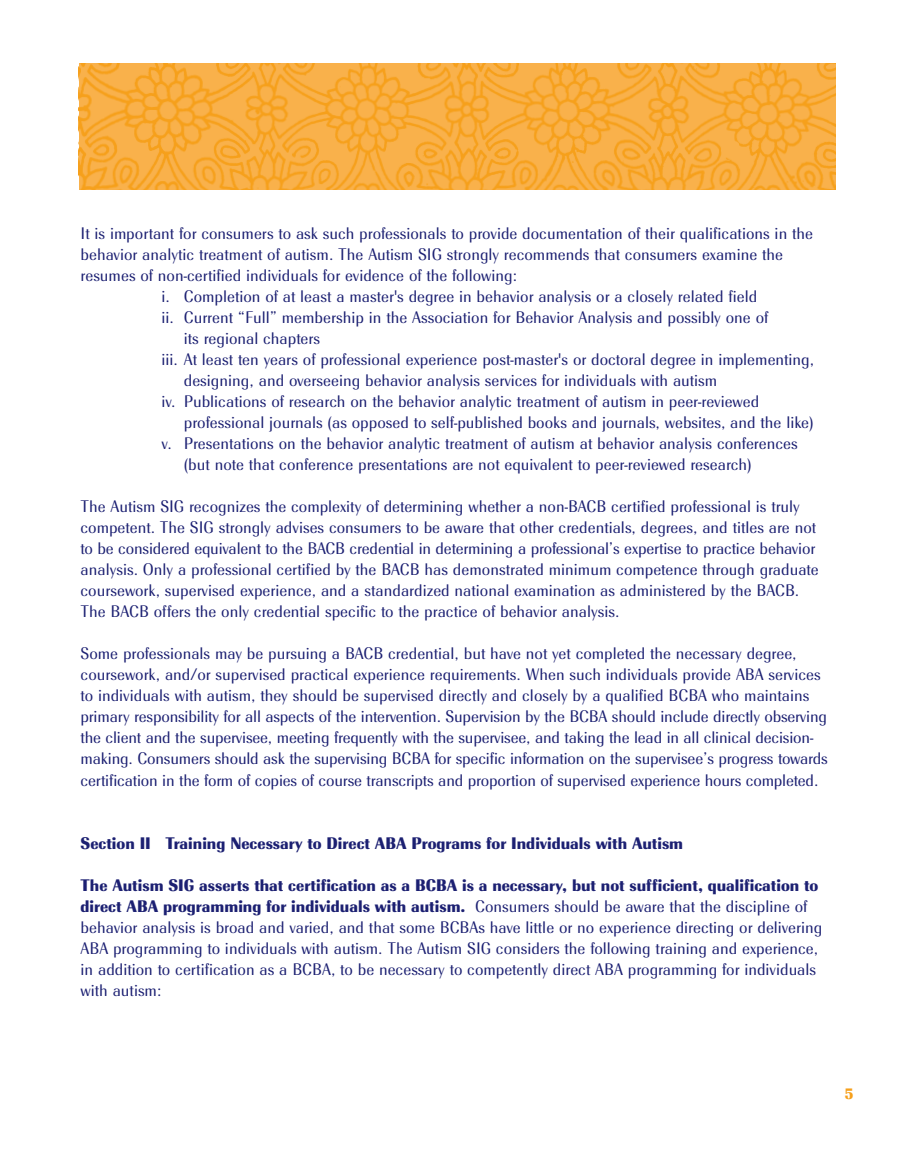
<style>
.page{position:relative;width:914px;height:1166px;background:#fff}
.page>*{position:absolute;margin:0;border:0;box-sizing:border-box;transform-origin:0 0}
.t1{font:17.5px/21px "Radiant EF Text";color:#1c2072}
.t2{font:900 17.5px "Radiant EF Text";color:#1c2072}
.t3{font:900 15.75px "Radiant EF Text";color:#f6a01b}
.s1{font-weight:900}
</style>
<div class="page">
<img style="left:79px;top:63px;width:756px;height:126px">
<p class="t1" style="left:80px;top:223px;width:734px">It is important for consumers to ask such professionals to provide documentation of their qualifications in the</p>
<p class="t1" style="left:80px;top:244px;width:704px">behavior analytic treatment of autism. The Autism SIG strongly recommends that consumers examine the</p>
<p class="t1" style="left:80px;top:265px;width:438px">resumes of non-certified individuals for evidence of the following:</p>
<p class="t1" style="left:161px;top:286px;width:597px">i. Completion of at least a master's degree in behavior analysis or a closely related field</p>
<p class="t1" style="left:161px;top:307px;width:608px">ii. Current “Full” membership in the Association for Behavior Analysis and possibly one of</p>
<p class="t1" style="left:184px;top:328px;width:138px">its regional chapters</p>
<p class="t1" style="left:161px;top:349px;width:654px">iii. At least ten years of professional experience post-master's or doctoral degree in implementing,</p>
<p class="t1" style="left:184px;top:370px;width:535px">designing, and overseeing behavior analysis services for individuals with autism</p>
<p class="t1" style="left:161px;top:391px;width:599px">iv. Publications of research on the behavior analytic treatment of autism in peer-reviewed</p>
<p class="t1" style="left:184px;top:412px;width:631px">professional journals (as opposed to self-published books and journals, websites, and the like)</p>
<p class="t1" style="left:161px;top:433px;width:637px">v. Presentations on the behavior analytic treatment of autism at behavior analysis conferences</p>
<p class="t1" style="left:184px;top:454px;width:569px">(but note that conference presentations are not equivalent to peer-reviewed research)</p>
<p class="t1" style="left:80px;top:496px;width:739px">The Autism SIG recognizes the complexity of determining whether a non-BACB certified professional is truly competent. The SIG strongly advises consumers to be aware that other credentials, degrees, and titles are not to be considered equivalent to the BACB credential in determining a professional’s expertise to practice behavior analysis. Only a professional certified by the BACB has demonstrated minimum competence through graduate coursework, supervised experience, and a standardized national examination as administered by the BACB.<br>The BACB offers the only credential specific to the practice of behavior analysis.</p>
<p class="t1" style="left:81px;top:643px;width:748px">Some professionals may be pursuing a BACB credential, but have not yet completed the necessary degree, coursework, and/or supervised practical experience requirements. When such individuals provide ABA services to individuals with autism, they should be supervised directly and closely by a qualified BCBA who maintains primary responsibility for all aspects of the intervention. Supervision by the BCBA should include directly observing the client and the supervisee, meeting frequently with the supervisee, and taking the lead in all clinical decision&shy;making. Consumers should ask the supervising BCBA for specific information on the supervisee’s progress towards certification in the form of copies of course transcripts and proportion of supervised experience hours completed.</p>
<p class="t2" style="left:81px;top:832px;width:604px">Section II Training Necessary to Direct ABA Programs for Individuals with Autism</p>
<p class="t1" style="left:81px;top:874px;width:743px"><span class="s1">The Autism SIG asserts that certification as a BCBA is a necessary, but not sufficient, qualification to direct ABA programming for individuals with autism.</span> Consumers should be aware that the discipline of behavior analysis is broad and varied, and that some BCBAs have little or no experience directing or delivering ABA programming to individuals with autism. The Autism SIG considers the following training and experience, in addition to certification as a BCBA, to be necessary to competently direct ABA programming for individuals with autism:</p>
<p class="t3" style="left:844px;top:1084px;width:11px">5</p>
</div>
